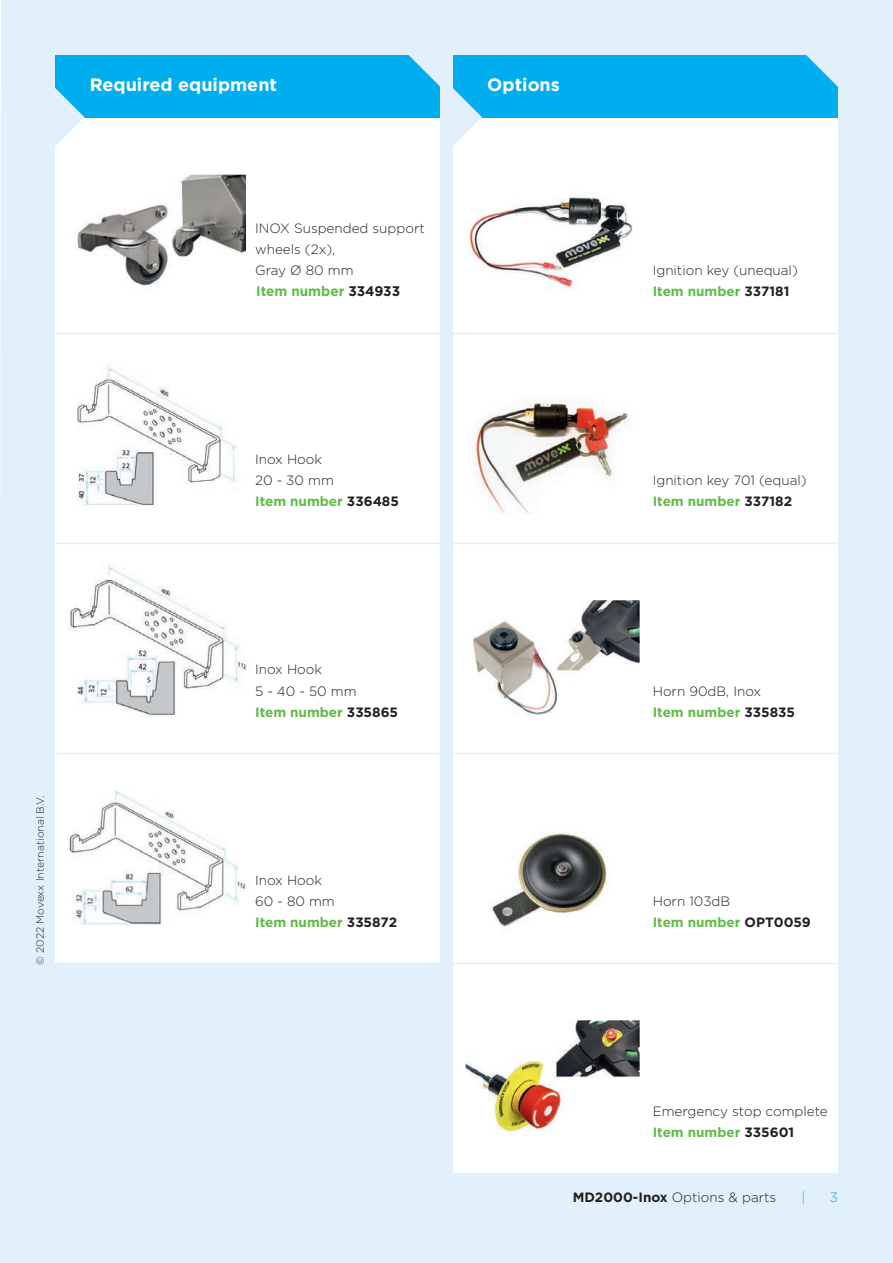
<style>
.page{position:relative;width:893px;height:1263px;background:#e1f0fa}
.page>*{position:absolute;margin:0;border:0;box-sizing:border-box;transform-origin:0 0}
.t1{font:700 18px "Gotham";color:#fff}
.t2{font:700 13.95px "Gotham";color:#60bb46}
.t3{font:300 13.5px/21px "Gotham";color:#231f20}
.t4{font:700 13.5px/21px "Gotham";color:#60bb46}
.t5{font:300 13.5px "Gotham";color:#00aeef}
.t6{font:300 10.5px "Gotham";color:#231f20}
.s1{color:#231f20}
.s2{font-weight:700;color:#60bb46}
.s3{font-weight:700}
.s4{font-weight:300;color:#231f20}
</style>
<div class="page">
<div style="left:55px;top:56px;width:385px;height:1118px;background:#fff"></div>
<div style="left:453px;top:55px;width:385px;height:1119px;background:#fff"></div>
<div style="left:55px;top:55px;width:385px;height:62px;background:#00aeef"></div>
<div style="left:453px;top:55px;width:385px;height:62px;background:#00aeef"></div>
<svg style="left:46px;top:79px;width:38px;height:76px"></svg>
<svg style="left:404px;top:13px;width:78px;height:142px"></svg>
<svg style="left:802px;top:13px;width:38px;height:76px"></svg>
<hr style="left:453px;top:333px;width:385px;height:1px;background:#e1f0fa">
<hr style="left:453px;top:543px;width:385px;height:1px;background:#e1f0fa">
<hr style="left:453px;top:753px;width:385px;height:1px;background:#e1f0fa">
<hr style="left:453px;top:963px;width:385px;height:1px;background:#e1f0fa">
<hr style="left:453px;top:1173px;width:385px;height:1px;background:#e1f0fa">
<img style="left:468px;top:196px;width:165px;height:95px">
<img style="left:475px;top:402px;width:154px;height:111px">
<img style="left:471px;top:600px;width:169px;height:115px">
<img style="left:488px;top:832px;width:120px;height:95px">
<img style="left:466px;top:1020px;width:174px;height:115px">
<hr style="left:55px;top:333px;width:385px;height:1px;background:#e1f0fa">
<hr style="left:55px;top:543px;width:385px;height:1px;background:#e1f0fa">
<hr style="left:55px;top:753px;width:385px;height:1px;background:#e1f0fa">
<img style="left:77px;top:175px;width:169px;height:111px">
<img style="left:77px;top:365px;width:160px;height:141px">
<img style="left:68px;top:563px;width:179px;height:155px">
<img style="left:68px;top:790px;width:178px;height:135px">
<div style="left:51px;top:963px;width:393px;height:219px;background:#e1f0fa"></div>
<div style="left:251px;top:150px;width:186px;height:30px;background:#fff"></div>
<div style="left:244px;top:778px;width:185px;height:30px;background:#fff"></div>
<div style="left:244px;top:570px;width:185px;height:30px;background:#fff"></div>
<h1 class="t1" style="left:90px;top:73px;width:189px">Required equipment</h1>
<h1 class="t1" style="left:487px;top:73px;width:74px">Options</h1>
<p class="t3" style="left:255px;top:218px;width:171px">INOX Suspended support wheels (2x),<br>Gray Ø 80 mm</p>
<p class="t2" style="left:256px;top:282px;width:146px">Item number <span class="s1">334933</span></p>
<p class="t3" style="left:653px;top:260px;width:147px">Ignition key (unequal)<br><span class="s2">Item number</span> <span class="s3">337181</span></p>
<p class="t6" style="left:33px;top:964px;width:170px;rotate:-90deg">© 2022 Movexx International B.V.</p>
<p class="t3" style="left:255px;top:449px;width:145px">Inox Hook<br>20 - 30 mm<br><span class="s2">Item number</span> <span class="s3">336485</span></p>
<p class="t3" style="left:255px;top:659px;width:144px">Inox Hook<br>5 - 40 - 50 mm<br><span class="s2">Item number</span> <span class="s3">335865</span></p>
<p class="t3" style="left:255px;top:869px;width:143px">Inox Hook<br>60 - 80 mm<br><span class="s2">Item number</span> <span class="s3">335872</span></p>
<p class="t3" style="left:653px;top:470px;width:155px">Ignition key 701 (equal)<br><span class="s2">Item number</span> <span class="s3">337182</span></p>
<p class="t3" style="left:653px;top:680px;width:144px">Horn 90dB, Inox<br><span class="s2">Item number</span> <span class="s3">335835</span></p>
<p class="t4" style="left:653px;top:890px;width:160px"><span class="s4">Horn 103dB<br></span>Item number <span class="s1">OPT0059</span></p>
<p class="t3" style="left:653px;top:1100px;width:177px">Emergency stop complete<br><span class="s2">Item number</span> <span class="s3">335601</span></p>
<p class="t3" style="left:573px;top:1186px;width:205px"><span class="s3">MD2000-Inox</span> Options &amp; parts</p>
<p class="t5" style="left:801px;top:1189px;width:5px">|</p>
<p class="t5" style="left:830px;top:1189px;width:10px">3</p>
</div>
